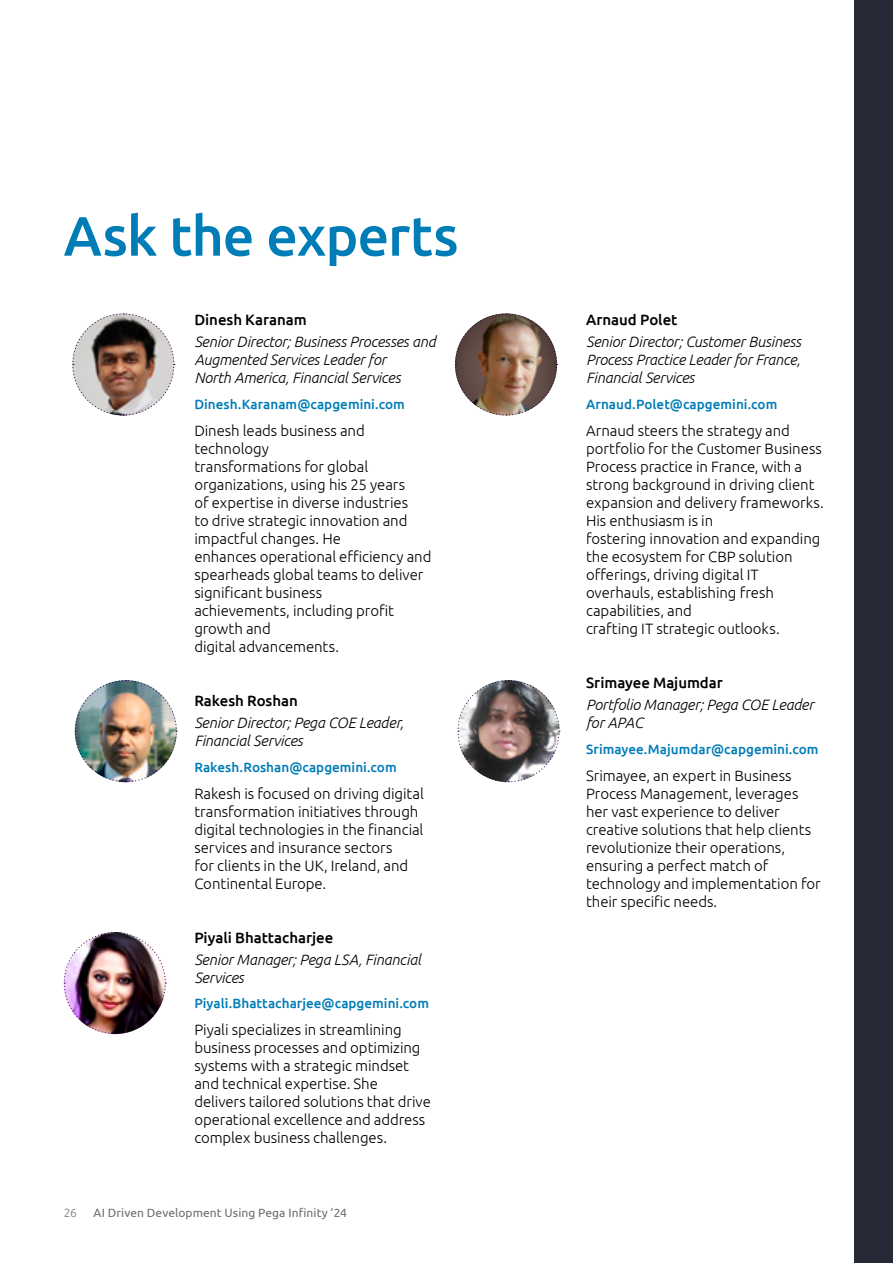
<style>
.page{position:relative;width:893px;height:1263px;background:#fff}
.page>*{position:absolute;margin:0;border:0;box-sizing:border-box;transform-origin:0 0}
.t1{font:500 55.5px "Ubuntu";letter-spacing:-.02em;color:#007db7}
.t2{font:300 15px/18px "Ubuntu";letter-spacing:-.005em;color:#000}
.t3{font:italic 300 15px/18px "Ubuntu";letter-spacing:-.01em;color:#000}
.t4{font:500 15px "Ubuntu";letter-spacing:-.005em;color:#000}
.t5{font:500 13.5px "Ubuntu";color:#007db7}
.t6{font:12px "Ubuntu";letter-spacing:.005em;color:#6d6e71}
.t7{font:300 12px "Ubuntu";color:#77787b}
</style>
<div class="page">
<div style="left:855px;top:0;width:38px;height:1263px;background:#272936"></div>
<img style="left:72px;top:313px;width:103px;height:103px">
<img style="left:74px;top:680px;width:103px;height:103px">
<img style="left:455px;top:313px;width:103px;height:103px">
<img style="left:457px;top:680px;width:103px;height:103px">
<img style="left:63px;top:932px;width:103px;height:102px">
<h1 class="t1" style="left:64px;top:201px;width:396px">Ask the experts</h1>
<p class="t4" style="left:194px;top:310px;width:114px">Dinesh Karanam</p>
<p class="t3" style="left:194px;top:333px;width:243px">Senior Director; Business Processes and<br>Augmented Services Leader for<br>North America, Financial Services</p>
<p class="t5" style="left:194px;top:395px;width:212px">Dinesh.Karanam@capgemini.com</p>
<p class="t2" style="left:194px;top:421px;width:239px">Dinesh leads business and technology<br>transformations for global organizations, using his 25 years<br>of expertise in diverse industries<br>to drive strategic innovation and impactful changes. He<br>enhances operational efficiency and spearheads global teams to deliver significant business<br>achievements, including profit growth and<br>digital advancements.</p>
<p class="t4" style="left:194px;top:691px;width:105px">Rakesh Roshan</p>
<p class="t3" style="left:194px;top:713px;width:211px">Senior Director; Pega COE Leader,<br>Financial Services</p>
<p class="t5" style="left:194px;top:758px;width:204px">Rakesh.Roshan@capgemini.com</p>
<p class="t2" style="left:194px;top:784px;width:231px">Rakesh is focused on driving digital transformation initiatives through digital technologies in the financial services and insurance sectors<br>for clients in the UK, Ireland, and Continental Europe.</p>
<p class="t4" style="left:194px;top:928px;width:140px">Piyali Bhattacharjee</p>
<p class="t3" style="left:194px;top:950px;width:228px">Senior Manager; Pega LSA, Financial<br>Services</p>
<p class="t5" style="left:194px;top:995px;width:236px">Piyali.Bhattacharjee@capgemini.com</p>
<p class="t2" style="left:194px;top:1021px;width:238px">Piyali specializes in streamlining business processes and optimizing systems with a strategic mindset and technical expertise. She delivers tailored solutions that drive operational excellence and address complex business challenges.</p>
<p class="t7" style="left:64px;top:1205px;width:15px">26</p>
<p class="t6" style="left:94px;top:1205px;width:255px">AI Driven Development Using Pega Infinity ‘24</p>
<p class="t4" style="left:586px;top:310px;width:93px">Arnaud Polet</p>
<p class="t3" style="left:586px;top:333px;width:217px;text-align:justify">Senior Director; Customer Business Process Practice Leader for France, Financial Services</p>
<p class="t5" style="left:586px;top:395px;width:193px">Arnaud.Polet@capgemini.com</p>
<p class="t2" style="left:586px;top:421px;width:239px">Arnaud steers the strategy and portfolio for the Customer Business<br>Process practice in France, with a strong background in driving client expansion and delivery frameworks.<br>His enthusiasm is in<br>fostering innovation and expanding the ecosystem for CBP solution offerings, driving digital IT overhauls, establishing fresh capabilities, and<br>crafting IT strategic outlooks.</p>
<p class="t4" style="left:586px;top:673px;width:138px">Srimayee Majumdar</p>
<p class="t3" style="left:586px;top:695px;width:229px">Portfolio Manager; Pega COE Leader for APAC</p>
<p class="t5" style="left:586px;top:740px;width:234px">Srimayee.Majumdar@capgemini.com</p>
<p class="t2" style="left:586px;top:766px;width:236px">Srimayee, an expert in Business<br>Process Management, leverages her vast experience to deliver creative solutions that help clients revolutionize their operations, ensuring a perfect match of technology and implementation for their specific needs.</p>
</div>
